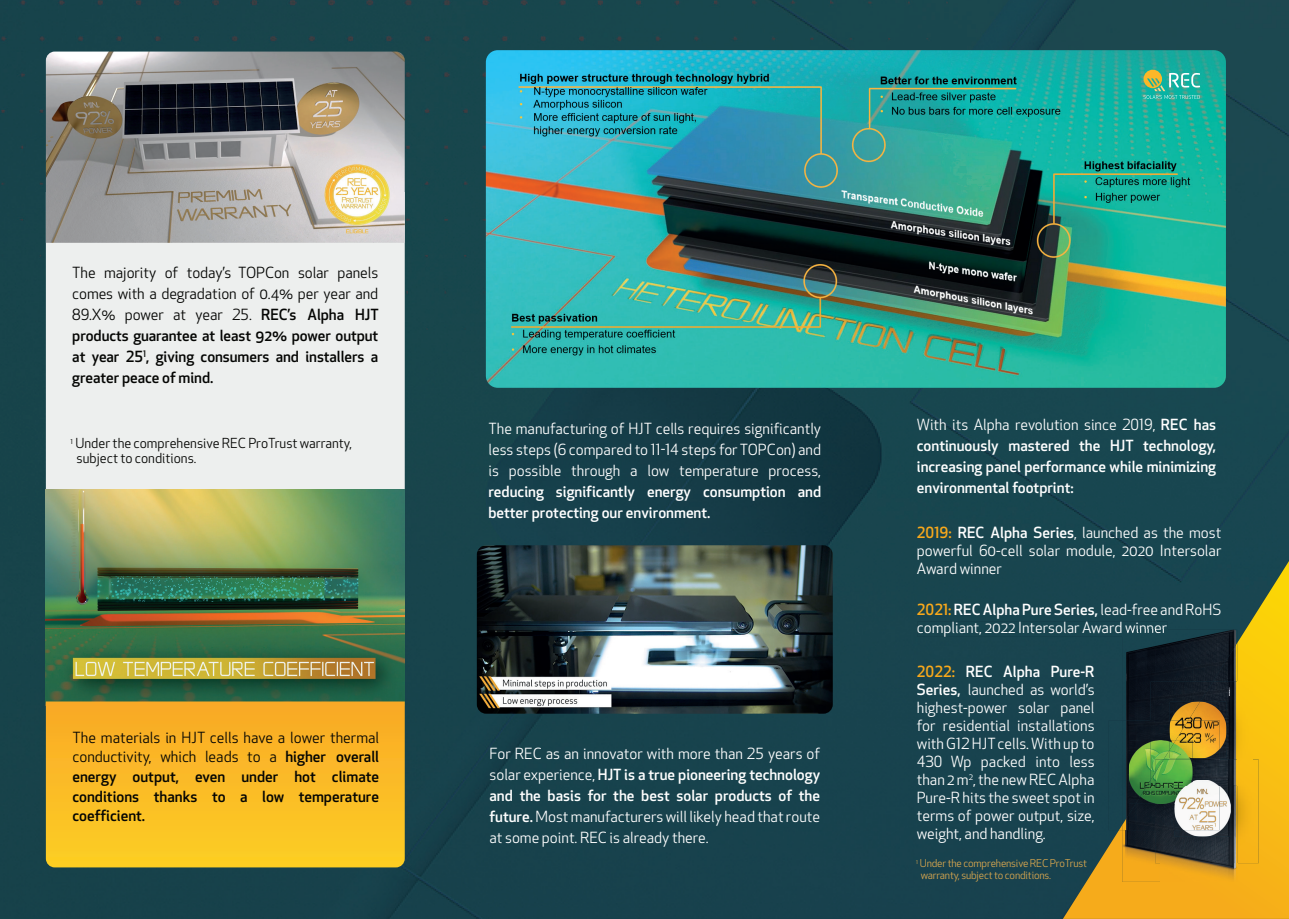
<style>
.page{position:relative;width:1289px;height:919px;background:#fff}
.page>*{position:absolute;margin:0;border:0;box-sizing:border-box;transform-origin:0 0}
.t1{font:15px/18px "Apex New";color:#fff;text-align:justify}
.t2{font:500 15px/21px "Apex New";letter-spacing:-.005em;color:#040503;text-align:justify}
.t3{font:500 15px/21px "Apex New";color:#fff}
.t4{font:13.5px/15px "Apex New";color:#040503}
.t5{font:10.5px/12px "Apex New";letter-spacing:-.015em;color:#d9a74e}
.s1{font-weight:400}
.s2{font-weight:500}
.s3{font-weight:500;color:#f9a91b}
</style>
<div class="page">
<div style="left:0;top:0;width:1127px;height:918px;background:#18434c"></div>
<div style="left:1127px;top:0;width:161px;height:561px;background:#194850"></div>
<div style="left:917px;top:621px;width:145px;height:15px;background:#18454f"></div>
<svg style="left:1062px;top:561px;width:226px;height:357px"></svg>
<img style="left:1122px;top:629px;width:115px;height:91px">
<img style="left:1212px;top:643px;width:25px;height:38px">
<img style="left:1122px;top:830px;width:38px;height:51px">
<img style="left:1160px;top:863px;width:77px;height:18px">
<img style="left:1122px;top:629px;width:45px;height:7px">
<img style="left:1212px;top:681px;width:40px;height:78px">
<div style="left:1150px;top:681px;width:62px;height:39px;background:#101923"></div>
<img style="left:1169px;top:701px;width:19px;height:19px">
<img style="left:1188px;top:701px;width:38px;height:57px">
<div style="left:1108px;top:720px;width:14px;height:110px;background:#18434f"></div>
<svg style="left:1118px;top:825px;width:4px;height:5px"></svg>
<img style="left:1122px;top:720px;width:28px;height:83px">
<img style="left:1122px;top:803px;width:33px;height:27px">
<img style="left:1150px;top:720px;width:25px;height:20px">
<svg style="left:1192px;top:758px;width:27px;height:1px"></svg>
<img style="left:1175px;top:720px;width:44px;height:38px">
<img style="left:1128px;top:740px;width:22px;height:63px">
<img style="left:1135px;top:779px;width:20px;height:24px">
<img style="left:1150px;top:740px;width:19px;height:9px">
<img style="left:1150px;top:749px;width:42px;height:36px">
<img style="left:1169px;top:740px;width:23px;height:18px">
<img style="left:1237px;top:759px;width:21px;height:104px">
<img style="left:1155px;top:785px;width:82px;height:78px">
<img style="left:1192px;top:759px;width:60px;height:26px">
<img style="left:1155px;top:759px;width:37px;height:44px">
<svg style="left:1155px;top:759px;width:8px;height:13px"></svg>
<img style="left:1174px;top:785px;width:56px;height:51px">
<svg style="left:1219px;top:780px;width:11px;height:5px"></svg>
<img style="left:1174px;top:785px;width:45px;height:45px">
<img style="left:1174px;top:780px;width:18px;height:5px">
<img style="left:477px;top:545px;width:355px;height:168px">
<img style="left:486px;top:50px;width:739px;height:338px">
<svg style="left:1143px;top:70px;width:56px;height:29px"></svg>
<div style="left:46px;top:192px;width:359px;height:405px;background:#edefee"></div>
<img style="left:46px;top:52px;width:359px;height:191px">
<img style="left:46px;top:489px;width:359px;height:212px">
<svg style="left:46px;top:701px;width:359px;height:166px"></svg>
<p class="t2" style="left:72px;top:262px;width:308px"><span class="s1">The majority of today’s TOPCon solar panels comes with a degradation of 0.4% per year and 89.X% power at year 25.</span> REC’s Alpha HJT products guarantee at least 92% power output at year 25<sup>1</sup>, giving consumers and installers a greater peace of mind.</p>
<p class="t4" style="left:77px;top:436px;width:277px;text-indent:-6px"><sup>1</sup> Under the comprehensive REC ProTrust warranty, subject to conditions.</p>
<p class="t2" style="left:72px;top:727px;width:308px;line-height:19.5px"><span class="s1">The materials in HJT cells have a lower thermal conductivity, which leads to a</span> higher overall energy output, even under hot climate conditions thanks to a low temperature coefficient.</p>
<p class="t1" style="left:488px;top:418px;width:334px;line-height:21px">The manufacturing of HJT cells requires significantly less steps (6 compared to 11-14 steps for TOPCon) and is possible through a low temperature process,</p>
<p class="t3" style="left:488px;top:480px;width:334px">reducing significantly energy consumption and better protecting our environment.</p>
<p class="t1" style="left:489px;top:742px;width:332px;line-height:21px">For REC as an innovator with more than 25 years of solar experience, <span class="s2">HJT is a true pioneering technology and the basis for the best solar products of the future.</span> Most manufacturers will likely head that route at some point. REC is already there.</p>
<p class="t3" style="left:916px;top:414px;width:301px;text-align:justify"><span class="s1">With its Alpha revolution since 2019,</span> REC has continuously mastered the HJT technology, increasing panel performance while minimizing environmental footprint:</p>
<p class="t1" style="left:916px;top:523px;width:306px"><span class="s3">2019:</span> <span class="s2">REC Alpha Series</span>, launched as the most powerful 60-cell solar module, 2020 Intersolar Award winner</p>
<p class="t1" style="left:916px;top:600px;width:306px"><span class="s3">2021:</span> <span class="s2">REC Alpha Pure Series,</span> lead-free and RoHS compliant, 2022 Intersolar Award winner</p>
<p class="t1" style="left:916px;top:662px;width:179px"><span class="s3">2022:</span> <span class="s2">REC Alpha Pure-R Series,</span> launched as world’s highest-power solar panel for residential installations with G12 HJT cells. With up to 430 Wp packed into less than 2 m<sup>2</sup>, the new REC Alpha Pure-R hits the sweet spot in terms of power output, size, weight, and handling.</p>
<p class="t5" style="left:920px;top:857px;width:168px;text-indent:-5px"><sup>1</sup> Under the comprehensive REC ProTrust warranty, subject to conditions.</p>
</div>
